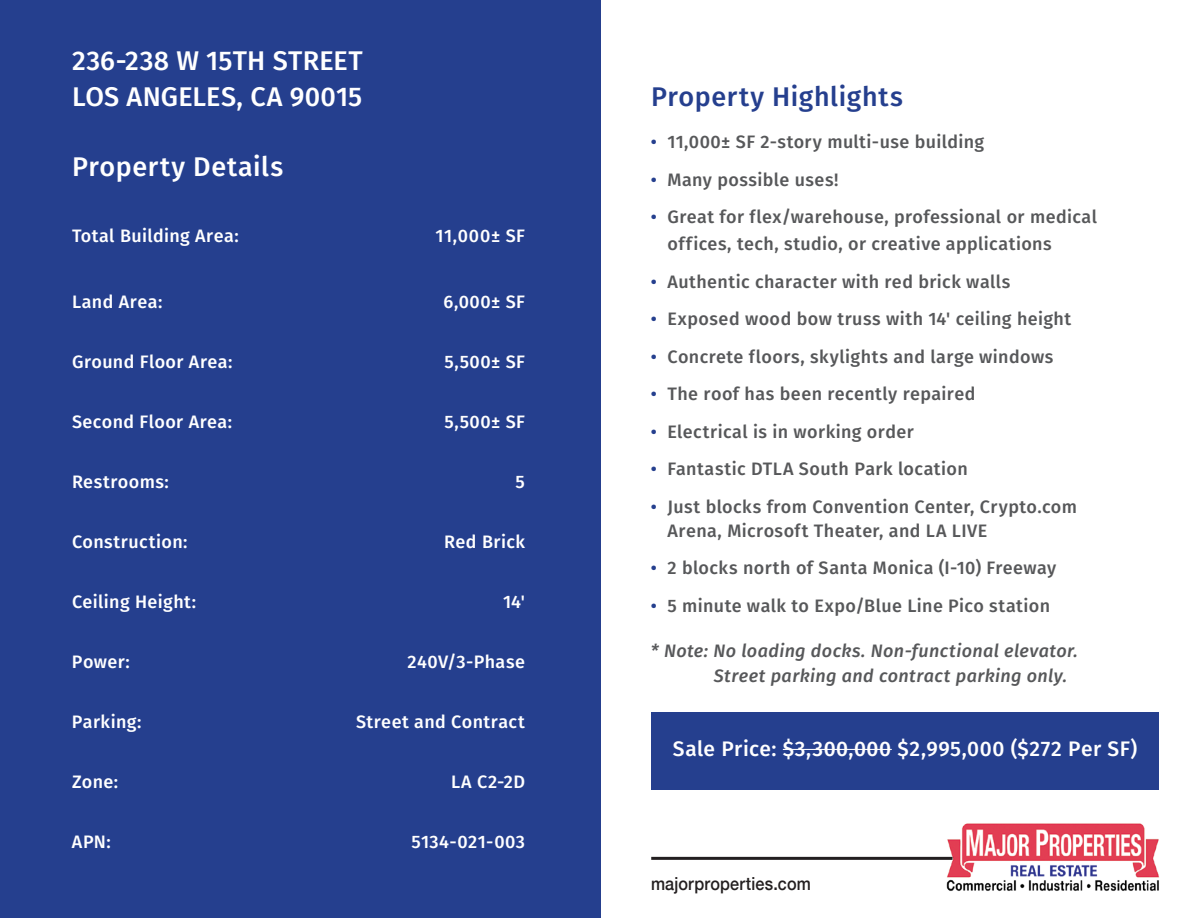
<style>
.page{position:relative;width:1188px;height:918px;background:#fff}
.page>*{position:absolute;margin:0;border:0;box-sizing:border-box;transform-origin:0 0}
.t1{font:500 27px/36px "Fira Sans";letter-spacing:.015em;color:#fff}
.t2{font:500 27px "Fira Sans";letter-spacing:.02em;color:#253f8e}
.t3{font:500 21px "Fira Sans";letter-spacing:.025em;color:#fff}
.t4{font:500 18px/27px "Fira Sans";letter-spacing:.025em;color:#57585a}
.t5{font:500 18px "Fira Sans";letter-spacing:.025em;color:#fff}
.t6{font:italic 500 18px/25.5px "Fira Sans";letter-spacing:.02em;color:#57585a}
.t7{font:500 18px "Helvetica Neue";letter-spacing:.01em;color:#231f20;scale:.9 1}
.s1{color:#253f8e}
</style>
<div class="page">
<div style="left:0;top:0;width:600px;height:918px;background:#253f8e"></div>
<div style="left:651px;top:712px;width:508px;height:78px;background:#253f8e"></div>
<hr style="left:783px;top:749px;width:109px;height:1px;background:#fff">
<img style="left:945px;top:823px;width:214px;height:68px">
<hr style="left:651px;top:857px;width:302px;height:3px;background:#231f20">
<h1 class="t1" style="left:72px;top:41px;width:292px">236-238 W 15TH STREET<br>LOS ANGELES, CA 90015</h1>
<h1 class="t1" style="left:72px;top:148px;width:213px">Property Details</h1>
<p class="t5" style="left:72px;top:222px;width:168px">Total Building Area:</p>
<p class="t5" style="left:436px;top:222px;width:91px">11,000± SF</p>
<p class="t5" style="left:72px;top:288px;width:92px">Land Area:</p>
<p class="t5" style="left:444px;top:288px;width:83px">6,000± SF</p>
<p class="t5" style="left:72px;top:348px;width:162px">Ground Floor Area:</p>
<p class="t5" style="left:445px;top:348px;width:82px">5,500± SF</p>
<p class="t5" style="left:72px;top:408px;width:162px">Second Floor Area:</p>
<p class="t5" style="left:445px;top:408px;width:82px">5,500± SF</p>
<p class="t5" style="left:72px;top:468px;width:98px">Restrooms:</p>
<p class="t5" style="left:516px;top:468px;width:11px">5</p>
<p class="t5" style="left:72px;top:528px;width:117px">Construction:</p>
<p class="t5" style="left:444px;top:528px;width:82px">Red Brick</p>
<p class="t5" style="left:72px;top:588px;width:126px">Ceiling Height:</p>
<p class="t5" style="left:503px;top:588px;width:23px">14'</p>
<p class="t5" style="left:72px;top:648px;width:59px">Power:</p>
<p class="t5" style="left:408px;top:648px;width:119px">240V/3-Phase</p>
<p class="t5" style="left:72px;top:708px;width:71px">Parking:</p>
<p class="t5" style="left:356px;top:708px;width:170px">Street and Contract</p>
<p class="t5" style="left:72px;top:768px;width:48px">Zone:</p>
<p class="t5" style="left:451px;top:768px;width:75px">LA C2-2D</p>
<p class="t5" style="left:72px;top:828px;width:40px">APN:</p>
<p class="t5" style="left:412px;top:828px;width:115px">5134-021-003</p>
<h1 class="t2" style="left:651px;top:75px;width:253px">Property Highlights</h1>
<p class="t4" style="left:651px;top:128px;width:335px"><span class="s1">•</span> 11,000± SF 2-story multi-use building</p>
<p class="t4" style="left:651px;top:165px;width:189px"><span class="s1">•</span> Many possible uses!</p>
<p class="t4" style="left:667px;top:203px;width:431px;text-indent:-17px"><span class="s1">•</span> Great for flex/warehouse, professional or medical offices, tech, studio, or creative applications</p>
<p class="t4" style="left:651px;top:267px;width:361px"><span class="s1">•</span> Authentic character with red brick walls</p>
<p class="t4" style="left:651px;top:305px;width:422px"><span class="s1">•</span> Exposed wood bow truss with 14' ceiling height</p>
<p class="t4" style="left:651px;top:342px;width:404px"><span class="s1">•</span> Concrete floors, skylights and large windows</p>
<p class="t4" style="left:651px;top:380px;width:326px"><span class="s1">•</span> The roof has been recently repaired</p>
<p class="t4" style="left:651px;top:417px;width:264px"><span class="s1">•</span> Electrical is in working order</p>
<p class="t4" style="left:651px;top:455px;width:318px"><span class="s1">•</span> Fantastic DTLA South Park location</p>
<p class="t4" style="left:667px;top:494px;width:411px;line-height:24px;text-indent:-17px"><span class="s1">•</span> Just blocks from Convention Center, Crypto.com<br>Arena, Microsoft Theater, and LA LIVE</p>
<p class="t4" style="left:651px;top:554px;width:407px"><span class="s1">•</span> 2 blocks north of Santa Monica (I-10) Freeway</p>
<p class="t4" style="left:651px;top:591px;width:401px"><span class="s1">•</span> 5 minute walk to Expo/Blue Line Pico station</p>
<p class="t6" style="left:714px;top:637px;width:365px;text-indent:-63px">* Note: No loading docks. Non-functional elevator.<br>Street parking and contract parking only.</p>
<p class="t3" style="left:673px;top:732px;width:466px">Sale Price: $3,300,000 $2,995,000 ($272 Per SF)</p>
<p class="t7" style="left:651px;top:869px;width:179px">majorproperties.com</p>
</div>
